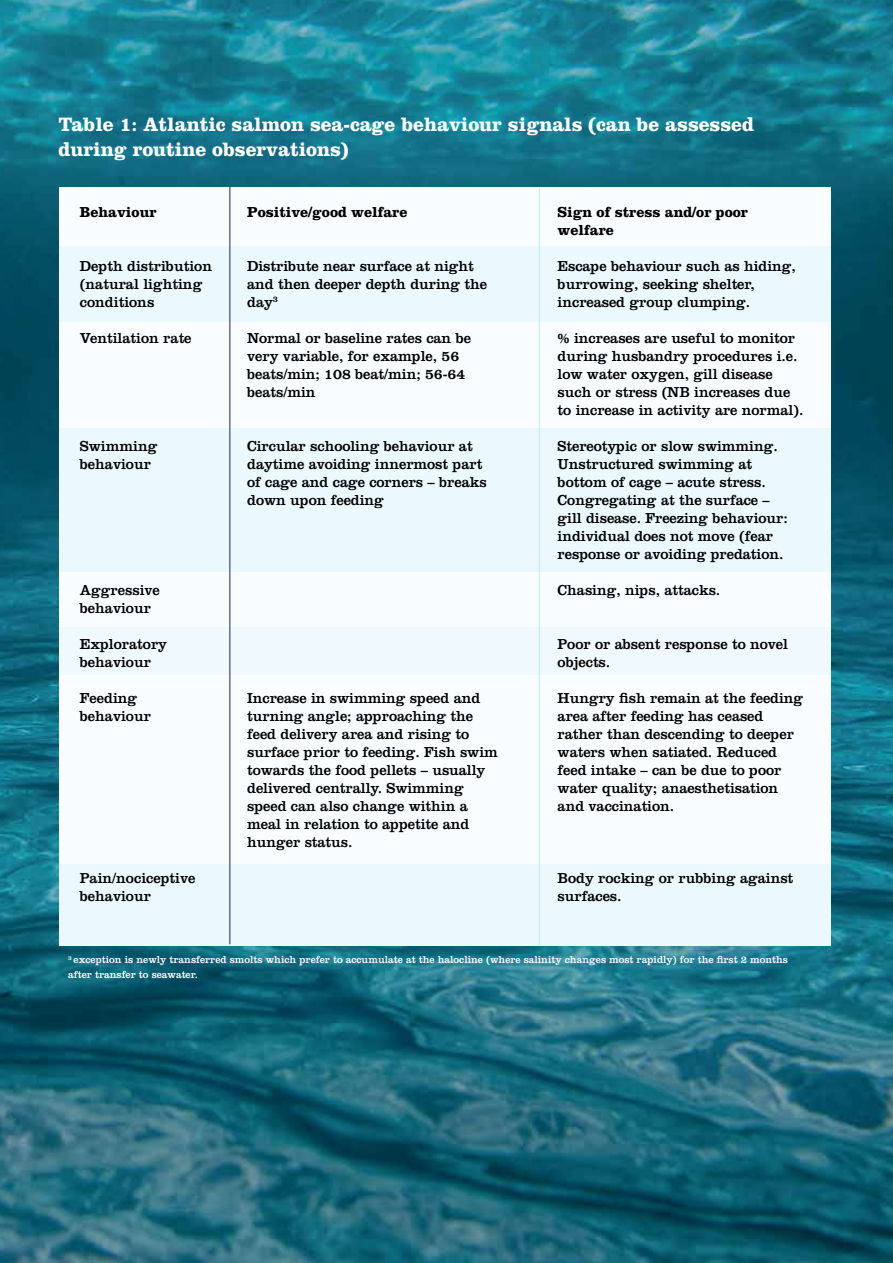
<style>
.page{position:relative;width:893px;height:1263px;background:#fff}
.page>*{position:absolute;margin:0;border:0;box-sizing:border-box;transform-origin:0 0}
.t1{font:700 20.25px/25.2px "Clarendon LT Std";letter-spacing:-.005em;color:#fff}
.t2{font:15px/18px "Clarendon LT Std";letter-spacing:-.005em;color:#000}
.t3{font:700 15px/18px "Clarendon LT Std";letter-spacing:-.005em;color:#000}
.t4{font:10.5px/15px "Clarendon LT Std";color:#fff}
</style>
<div class="page">
<img style="left:0;top:0;width:893px;height:1263px">
<div style="left:59px;top:188px;width:772px;height:756px;background:#fafdff"></div>
<div style="left:59px;top:246px;width:772px;height:76px;background:#ebf8fe"></div>
<div style="left:59px;top:428px;width:772px;height:143px;background:#ebf8fe"></div>
<div style="left:59px;top:627px;width:772px;height:48px;background:#f0f9fe"></div>
<div style="left:59px;top:864px;width:772px;height:82px;background:#ebf8fe"></div>
<hr style="left:539px;top:188px;width:1px;height:758px;background:#bee7fb">
<hr style="left:229px;top:186px;width:1px;height:758px;background:#1e295b">
<h1 class="t1" style="left:59px;top:111px;width:697px">Table 1: Atlantic salmon sea-cage behaviour signals (can be assessed during routine observations)</h1>
<p class="t3" style="left:80px;top:203px;width:78px">Behaviour</p>
<p class="t3" style="left:247px;top:203px;width:162px">Positive/good welfare</p>
<p class="t2" style="left:80px;top:257px;width:134px">Depth distribution (natural lighting conditions</p>
<p class="t2" style="left:80px;top:329px;width:113px">Ventilation rate</p>
<p class="t2" style="left:247px;top:257px;width:241px">Distribute near surface at night and then deeper depth during the day<sup>3</sup></p>
<p class="t2" style="left:247px;top:329px;width:225px">Normal or baseline rates can be very variable, for example, 56 beats/min; 108 beat/min; 56-64 beats/min</p>
<p class="t2" style="left:80px;top:437px;width:79px">Swimming behaviour</p>
<p class="t2" style="left:247px;top:437px;width:241px">Circular schooling behaviour at daytime avoiding innermost part of cage and cage corners – breaks down upon feeding</p>
<p class="t2" style="left:80px;top:581px;width:82px">Aggressive behaviour</p>
<p class="t2" style="left:80px;top:635px;width:89px">Exploratory behaviour</p>
<p class="t2" style="left:80px;top:689px;width:73px">Feeding behaviour</p>
<p class="t2" style="left:247px;top:689px;width:252px">Increase in swimming speed and turning angle; approaching the feed delivery area and rising to surface prior to feeding. Fish swim towards the food pellets – usually delivered centrally. Swimming speed can also change within a meal in relation to appetite and hunger status.</p>
<p class="t3" style="left:558px;top:203px;width:192px">Sign of stress and/or poor welfare</p>
<p class="t2" style="left:558px;top:257px;width:240px">Escape behaviour such as hiding, burrowing, seeking shelter, increased group clumping.</p>
<p class="t2" style="left:558px;top:329px;width:247px">% increases are useful to monitor during husbandry procedures i.e. low water oxygen, gill disease such or stress (NB increases due to increase in activity are normal).</p>
<p class="t2" style="left:558px;top:437px;width:232px">Stereotypic or slow swimming.<br>Unstructured swimming at bottom of cage – acute stress.<br>Congregating at the surface – gill disease. Freezing behaviour: individual does not move (fear response or avoiding predation.</p>
<p class="t2" style="left:558px;top:581px;width:164px">Chasing, nips, attacks.</p>
<p class="t2" style="left:558px;top:635px;width:232px">Poor or absent response to novel objects.</p>
<p class="t2" style="left:558px;top:689px;width:247px">Hungry fish remain at the feeding area after feeding has ceased rather than descending to deeper waters when satiated. Reduced feed intake – can be due to poor water quality; anaesthetisation and vaccination.</p>
<p class="t2" style="left:80px;top:869px;width:117px">Pain/nociceptive behaviour</p>
<p class="t2" style="left:558px;top:869px;width:237px">Body rocking or rubbing against surfaces.</p>
<p class="t4" style="left:68px;top:952px;width:721px"><sup>3</sup> exception is newly transferred smolts which prefer to accumulate at the halocline (where salinity changes most rapidly) for the first 2 months after transfer to seawater.</p>
</div>
